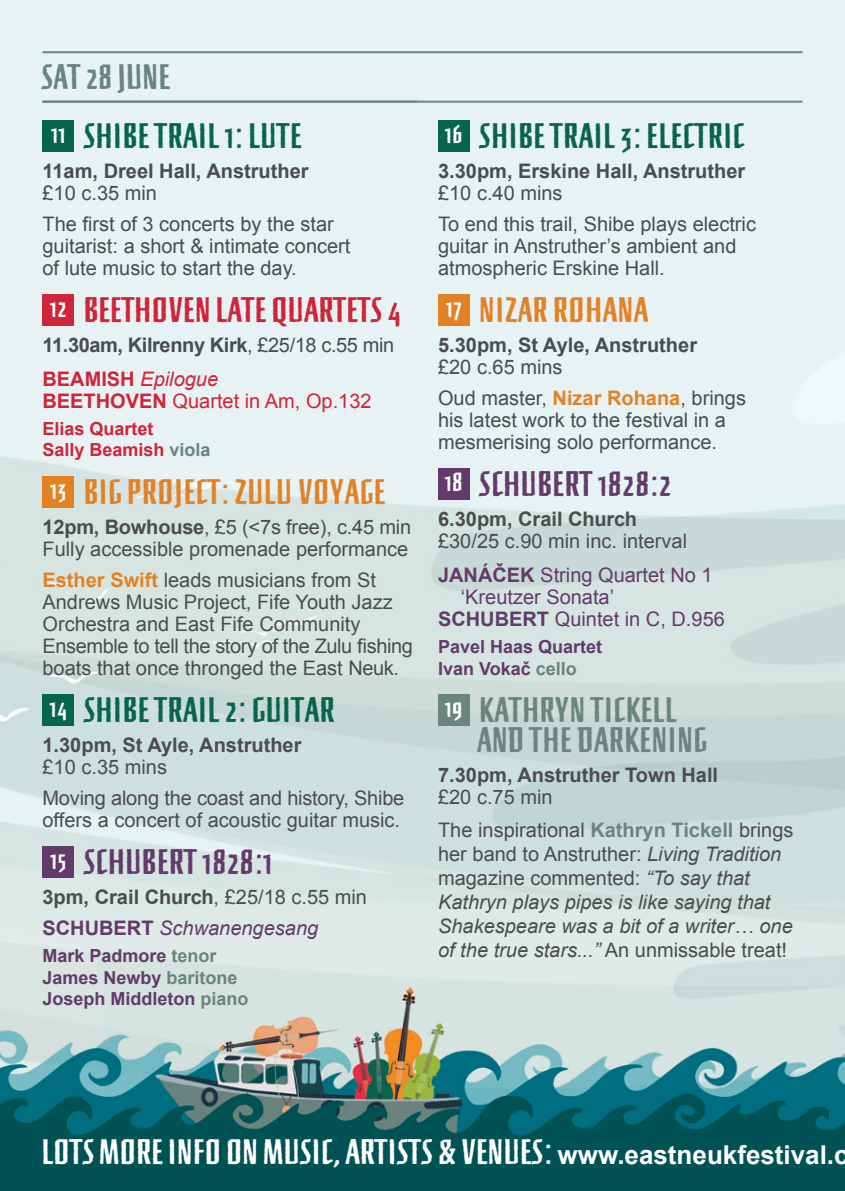
<style>
.page{position:relative;width:845px;height:1191px;background:#fff}
.page>*{position:absolute;margin:0;border:0;box-sizing:border-box;transform-origin:0 0}
.t1{font:700 32px/58.4px "Newberlin Rough OT";letter-spacing:.01em;color:#08654d}
.t2{font:700 32px "Newberlin Rough OT";color:#fff}
.t3{font:700 32px "Newberlin Rough OT";letter-spacing:.01em;color:#e28224}
.t4{font:700 32px "Newberlin Rough OT";letter-spacing:.01em;color:#623b6a}
.t5{font:700 32px/30px "Newberlin Rough OT";letter-spacing:.01em;color:#6a847e}
.t6{font:700 32px "Newberlin Rough OT";color:#d02439}
.t7{font:20px/22px "Arial";color:#4b4c4d}
.t8{font:700 20px/30.4px "Arial";color:#4b4c4d}
.t9{font:italic 20px/24px "Arial";color:#4b4c4d}
.t10{font:700 20px/33.4px "Arial";letter-spacing:-.02em;color:#4b4c4d}
.t11{font:20px/22px "Arial";color:#623b6a}
.t12{font:20px "Arial";color:#d02439}
.t13{font:700 18px/21.6px "Arial";color:#623b6a}
.t14{font:700 18px/21.6px "Arial";color:#d02439}
.s1{color:#6a847e}
.s2{font-size:24px;color:#fff}
.s3{font-weight:400}
.s4{color:#d02439}
.s5{font-weight:400;font-style:italic;color:#d02439}
.s6{font-weight:700}
.s7{font-weight:700;color:#e28224}
.s8{color:#623b6a}
.s9{font-weight:400;font-style:italic;color:#623b6a}
.s10{font-weight:700;color:#623b6a}
.s11{font-weight:700;color:#6a847e}
.s12{font-style:normal}
.s13{font-family:"Arial";font-size:26px}
</style>
<div class="page">
<img style="left:0;top:0;width:845px;height:1191px">
<hr style="left:43px;top:51px;width:759px;height:2px;background:#6a847e">
<div style="left:42px;top:120px;width:32px;height:32px;background:#08654d"></div>
<div style="left:42px;top:294px;width:32px;height:32px;background:#d02439"></div>
<div style="left:42px;top:476px;width:32px;height:31px;background:#e28224"></div>
<div style="left:42px;top:694px;width:32px;height:31px;background:#08654d"></div>
<div style="left:42px;top:846px;width:32px;height:31px;background:#623b6a"></div>
<div style="left:438px;top:120px;width:31px;height:32px;background:#08654d"></div>
<div style="left:438px;top:294px;width:31px;height:32px;background:#e28224"></div>
<div style="left:438px;top:468px;width:31px;height:32px;background:#623b6a"></div>
<div style="left:438px;top:694px;width:31px;height:31px;background:#6a847e"></div>
<hr style="left:43px;top:101px;width:759px;height:2px;background:#6a847e">
<h1 class="t1" style="left:43px;top:48px;width:264px"><span class="s1">SAT 28 JUNE<br></span><span class="s2">11</span> SHIBE TRAIL 1: LUTE</h1>
<p class="t8" style="left:43px;top:157px;width:268px">11am, Dreel Hall, Anstruther</p>
<p class="t7" style="left:43px;top:178px;width:293px;line-height:30.4px">£10 c.35 min<br>The first of 3 concerts by the star</p>
<p class="t7" style="left:43px;top:235px;width:309px">guitarist: a short &amp; intimate concert of lute music to start the day.</p>
<h1 class="t6" style="left:51px;top:290px;width:355px"><span class="s2">12</span> BEETHOVEN LATE QUARTETS 4</h1>
<p class="t10" style="left:43px;top:329px;width:353px">11.30am, Kilrenny Kirk<span class="s3">, £25/18 c.55 min<br></span><span class="s4">BEAMISH</span> <span class="s5">Epilogue</span></p>
<p class="t12" style="left:43px;top:387px;width:331px"><span class="s6">BEETHOVEN</span> Quartet in Am, Op.132</p>
<p class="t14" style="left:43px;top:418px;width:170px">Elias Quartet<br>Sally Beamish <span class="s1">viola</span></p>
<h1 class="t3" style="left:51px;top:472px;width:339px"><span class="s2">13</span> BIG PROJECT: ZULU VOYAGE</h1>
<p class="t7" style="left:43px;top:516px;width:370px"><span class="s6">12pm, Bowhouse</span>, £5 (&lt;7s free), c.45 min<br>Fully accessible promenade performance</p>
<p class="t7" style="left:43px;top:569px;width:372px"><span class="s7">Esther Swift</span> leads musicians from St Andrews Music Project, Fife Youth Jazz Orchestra and East Fife Community Ensemble to tell the story of the Zulu fishing boats that once thronged the East Neuk.</p>
<h1 class="t1" style="left:50px;top:680px;width:289px"><span class="s2">14</span> SHIBE TRAIL 2: GUITAR</h1>
<p class="t8" style="left:43px;top:730px;width:260px">1.30pm, St Ayle, Anstruther</p>
<p class="t7" style="left:43px;top:752px;width:363px;line-height:30.4px">£10 c.35 mins<br>Moving along the coast and history, Shibe</p>
<p class="t7" style="left:43px;top:809px;width:359px">offers a concert of acoustic guitar music.</p>
<h1 class="t4" style="left:51px;top:842px;width:226px"><span class="s2">15</span> SCHUBERT 1828:1</h1>
<p class="t8" style="left:43px;top:882px;width:326px">3pm, Crail Church<span class="s3">, £25/18 c.55 min<br></span><span class="s8">SCHUBERT</span> <span class="s9">Schwanengesang</span></p>
<p class="t13" style="left:43px;top:945px;width:208px">Mark Padmore <span class="s1">tenor<br></span>James Newby <span class="s1">baritone<br></span>Joseph Middleton <span class="s1">piano</span></p>
<h1 class="t1" style="left:445px;top:106px;width:301px"><span class="s2">16</span> SHIBE TRAIL 3: ELECTRIC</h1>
<p class="t8" style="left:438px;top:157px;width:309px">3.30pm, Erskine Hall, Anstruther</p>
<p class="t7" style="left:438px;top:178px;width:319px;line-height:30.4px">£10 c.40 mins<br>To end this trail, Shibe plays electric</p>
<p class="t7" style="left:438px;top:235px;width:300px">guitar in Anstruther’s ambient and atmospheric Erskine Hall.</p>
<h1 class="t3" style="left:446px;top:290px;width:204px"><span class="s2">17</span> NIZAR ROHANA</h1>
<p class="t8" style="left:438px;top:331px;width:260px">5.30pm, St Ayle, Anstruther</p>
<p class="t7" style="left:438px;top:352px;width:309px;line-height:30.4px">£20 c.65 mins<br>Oud master, <span class="s7">Nizar Rohana</span>, brings</p>
<p class="t7" style="left:438px;top:409px;width:289px">his latest work to the festival in a mesmerising solo performance.</p>
<h1 class="t4" style="left:445px;top:464px;width:231px"><span class="s2">18</span> SCHUBERT 1828:2</h1>
<p class="t8" style="left:438px;top:505px;width:201px">6.30pm, Crail Church</p>
<p class="t7" style="left:438px;top:525px;width:276px;line-height:33.4px">£30/25 c.90 min inc. interval<br><span class="s10">JANÁČEK</span> <span class="s8">String Quartet No 1</span></p>
<p class="t11" style="left:438px;top:586px;width:288px;text-indent:23px">‘Kreutzer Sonata’<br><span class="s6">SCHUBERT</span> Quintet in C, D.956</p>
<p class="t13" style="left:438px;top:636px;width:166px">Pavel Haas Quartet<br>Ivan Vokač <span class="s1">cello</span></p>
<h1 class="t5" style="left:478px;top:694px;width:234px;text-indent:-32px"><span class="s2">19</span> KATHRYN TICKELL<br>AND THE DARKENING</h1>
<p class="t8" style="left:438px;top:760px;width:282px">7.30pm, Anstruther Town Hall</p>
<p class="t7" style="left:438px;top:781px;width:357px;line-height:32.4px">£20 c.75 min<br>The inspirational <span class="s11">Kathryn Tickell</span> brings</p>
<p class="t9" style="left:438px;top:842px;width:356px"><span class="s12">her band to Anstruther:</span> Living Tradition <span class="s12">magazine commented:</span> “To say that Kathryn plays pipes is like saying that Shakespeare was a bit of a writer… one of the true stars...” <span class="s12">An unmissable treat!</span></p>
<h1 class="t2" style="left:42px;top:1132px;width:807px">LOTS MORE INFO ON MUSIC, ARTISTS &amp; VENUES: <span class="s13">www.eastneukfestival.c</span></h1>
</div>
